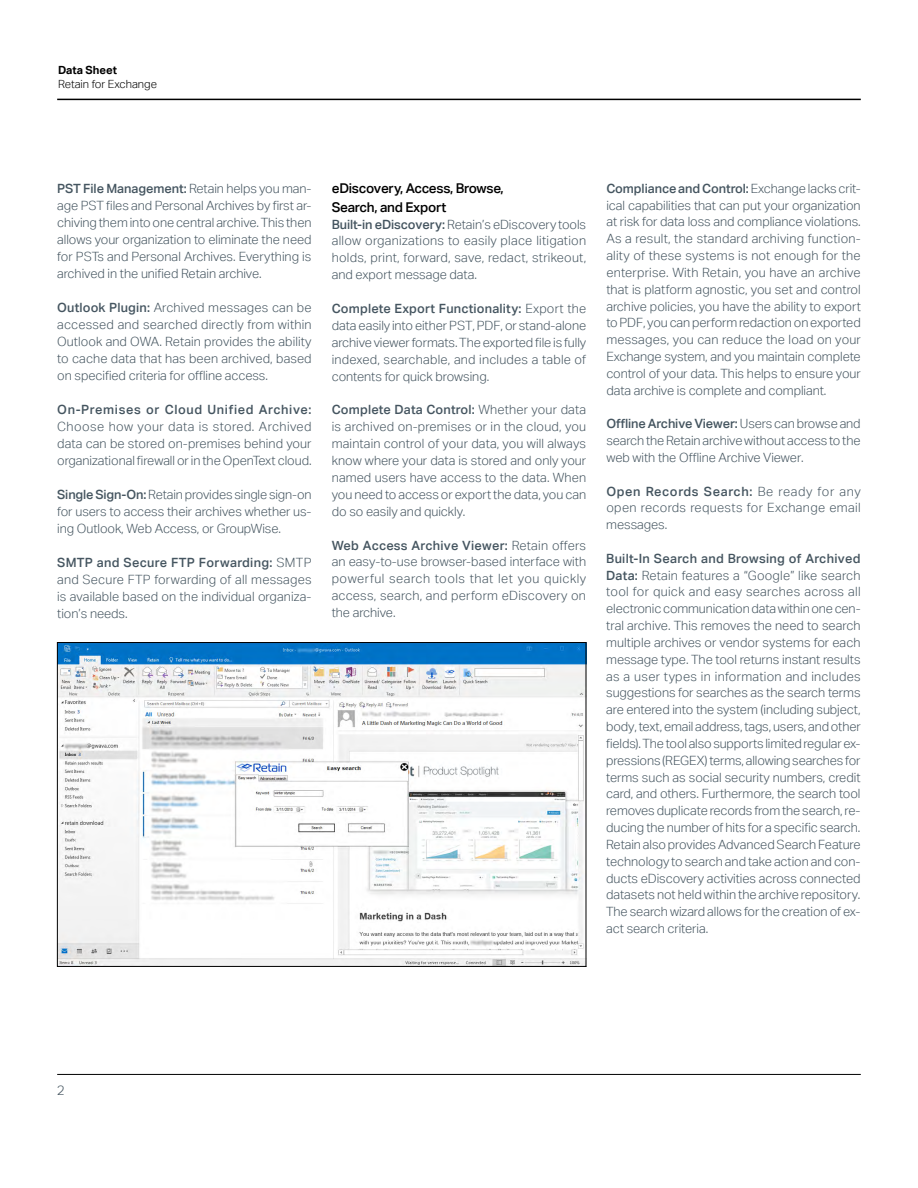
<style>
.page{position:relative;width:918px;height:1188px;background:#fff}
.page>*{position:absolute;margin:0;border:0;box-sizing:border-box;transform-origin:0 0}
.t1{font:500 13.5px/18.5px "Aktiv Grotesk";letter-spacing:-.02em;color:#000}
.t2{font:300 13.5px "Aktiv Grotesk";color:#455560}
.t3{font:300 12.75px/16.8px "Aktiv Grotesk";letter-spacing:-.005em;color:#455560;text-align:justify}
.t4{font:500 12.75px "Aktiv Grotesk";letter-spacing:.05em;color:#455560}
.t5{font:300 11.25px/14.2px "Aktiv Grotesk";color:#000}
.s1{font-weight:700}
.s2{font-weight:500}
</style>
<div class="page">
<hr style="left:57px;top:1074px;width:804px;height:1px;background:#000">
<hr style="left:57px;top:99px;width:804px;height:1px;background:#000">
<img style="left:59px;top:644px;width:525px;height:321px">
<p class="t5" style="left:58px;top:63px;width:100px"><span class="s1">Data Sheet<br></span>Retain for Exchange</p>
<p class="t3" style="left:57px;top:180px;width:256px"><span class="s2">PST File Management:</span> Retain helps you man&shy;age PST files and Personal Archives by first ar&shy;chiving them into one central archive. This then allows your organization to eliminate the need for PSTs and Personal Archives. Everything is archived in the unified Retain archive.</p>
<p class="t3" style="left:57px;top:299px;width:256px"><span class="s2">Outlook Plugin:</span> Archived messages can be accessed and searched directly from within Outlook and OWA. Retain provides the ability to cache data that has been archived, based on specified criteria for offline access.</p>
<p class="t4" style="left:57px;top:402px;width:256px">On-Premises or Cloud Unified Archive:</p>
<p class="t3" style="left:57px;top:418px;width:256px">Choose how your data is stored. Archived data can be stored on-premises behind your organizational firewall or in the OpenText cloud.</p>
<p class="t3" style="left:57px;top:486px;width:256px"><span class="s2">Single Sign-On:</span> Retain provides single sign-on for users to access their archives whether us&shy;ing Outlook, Web Access, or GroupWise.</p>
<p class="t3" style="left:57px;top:554px;width:256px"><span class="s2">SMTP and Secure FTP Forwarding:</span> SMTP and Secure FTP forwarding of all messages is available based on the individual organiza&shy;tion’s needs.</p>
<p class="t1" style="left:332px;top:179px;width:173px">eDiscovery, Access, Browse,<br>Search, and Export</p>
<p class="t3" style="left:332px;top:216px;width:256px"><span class="s2">Built-in eDiscovery:</span> Retain’s eDiscovery tools allow organizations to easily place litigation holds, print, forward, save, redact, strikeout, and export message data.</p>
<p class="t3" style="left:332px;top:300px;width:256px"><span class="s2">Complete Export Functionality:</span> Export the data easily into either PST, PDF, or stand-alone archive viewer formats. The exported file is fully indexed, searchable, and includes a table of contents for quick browsing.</p>
<p class="t3" style="left:332px;top:401px;width:256px"><span class="s2">Complete Data Control:</span> Whether your data is archived on-premises or in the cloud, you maintain control of your data, you will always know where your data is stored and only your named users have access to the data. When you need to access or export the data, you can do so easily and quickly.</p>
<p class="t3" style="left:332px;top:537px;width:256px"><span class="s2">Web Access Archive Viewer:</span> Retain offers an easy-to-use browser-based interface with powerful search tools that let you quickly access, search, and perform eDiscovery on the archive.</p>
<p class="t3" style="left:606px;top:180px;width:256px"><span class="s2">Compliance and Control:</span> Exchange lacks crit&shy;ical capabilities that can put your organization at risk for data loss and compliance violations.<br>As a result, the standard archiving function&shy;ality of these systems is not enough for the enterprise. With Retain, you have an archive that is platform agnostic, you set and control archive policies, you have the ability to export to PDF, you can perform redaction on exported messages, you can reduce the load on your Exchange system, and you maintain complete control of your data. This helps to ensure your data archive is complete and compliant.</p>
<p class="t3" style="left:606px;top:415px;width:256px"><span class="s2">Offline Archive Viewer:</span>Users can browse and search the Retain archive without access to the web with the Offline Archive Viewer.</p>
<p class="t3" style="left:606px;top:483px;width:256px"><span class="s2">Open Records Search:</span> Be ready for any open records requests for Exchange email messages.</p>
<p class="t3" style="left:606px;top:550px;width:256px"><span class="s2">Built-In Search and Browsing of Archived Data:</span> Retain features a “Google” like search tool for quick and easy searches across all electronic communication data within one cen&shy;tral archive. This removes the need to search multiple archives or vendor systems for each message type. The tool returns instant results as a user types in information and includes suggestions for searches as the search terms are entered into the system (including subject, body, text, email address, tags, users, and other fields). The tool also supports limited regular ex&shy;pressions (REGEX) terms, allowing searches for terms such as social security numbers, credit card, and others. Furthermore, the search tool removes duplicate records from the search, re&shy;ducing the number of hits for a specific search.<br>Retain also provides Advanced Search Feature technology to search and take action and con&shy;ducts eDiscovery activities across connected datasets not held within the archive repository.<br>The search wizard allows for the creation of ex&shy;act search criteria.</p>
<p class="t2" style="left:57px;top:1082px;width:9px">2</p>
</div>
